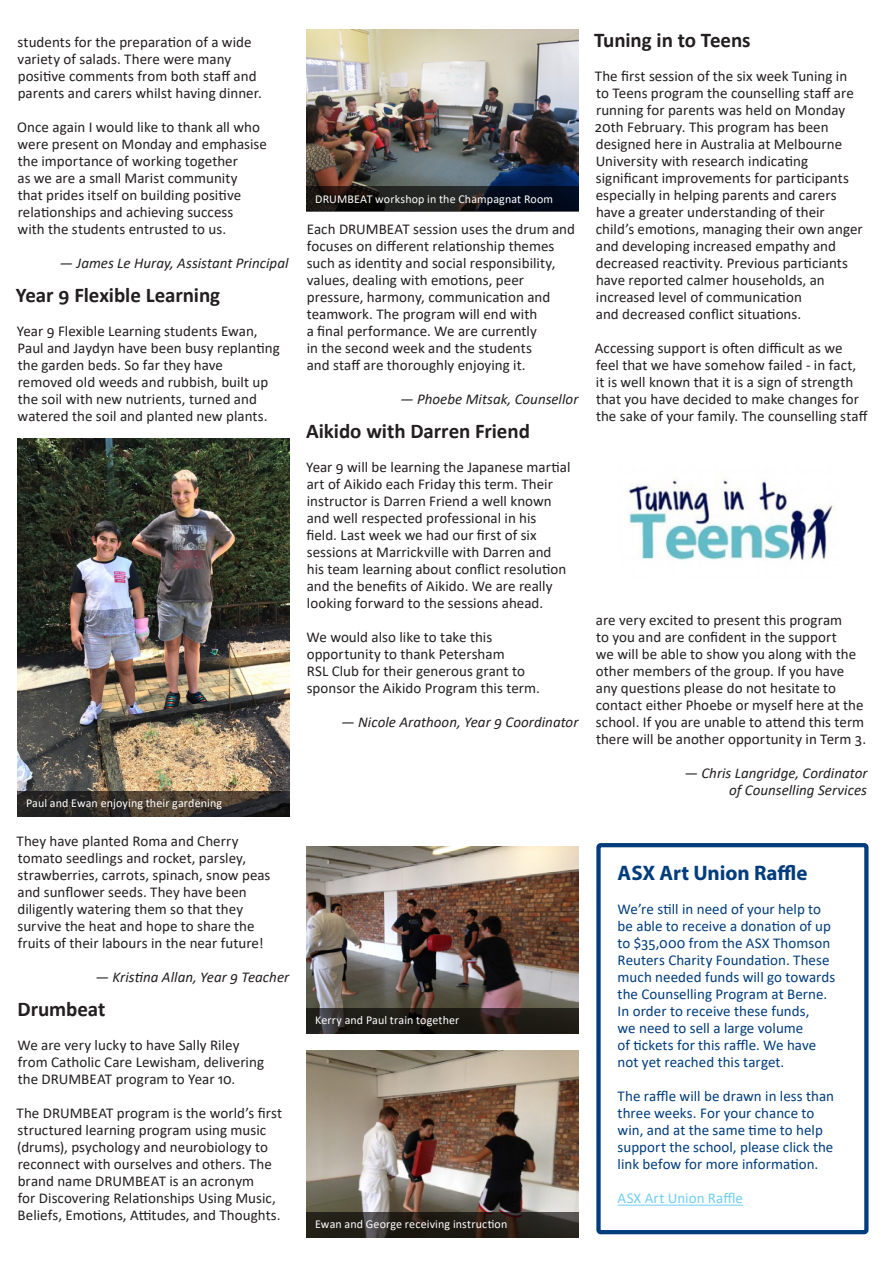
<style>
.page{position:relative;width:893px;height:1263px;background:#fff}
.page>*{position:absolute;margin:0;border:0;box-sizing:border-box;transform-origin:0 0}
.Item_Heading{font:700 21px "Calibri";letter-spacing:-.005em;color:#231f20}
.Item_Heading_SB4{font:700 21px "Myriad Pro";letter-spacing:-.005em;color:#013d7d}
.Body_Text{font:15px/17px "Calibri";color:#231f20}
.Body_Text_SB4{font:15px/17px "Calibri";letter-spacing:.005em;color:#013d7d}
.Item_By-line{font:italic 15px/17px "Calibri";color:#231f20;text-align:right}
.Body_Text_SB4-2{font:15px "Calibri";letter-spacing:.005em;color:#6fcef4}
.Photo_Caption_Text{font:12px "Calibri";letter-spacing:.01em;color:#fff}
</style>
<div class="page">
<img style="left:306px;top:30px;width:272px;height:156px">
<img style="left:306px;top:1050px;width:272px;height:162px">
<img style="left:306px;top:846px;width:272px;height:162px">
<img style="left:17px;top:438px;width:272px;height:353px">
<img style="left:626px;top:480px;width:208px;height:80px">
<hr style="left:618px;top:1205px;width:125px;height:1px;background:#6fcef4">
<div style="left:596px;top:843px;width:272px;height:391px;border:4px solid #013d7d;border-radius:2px"></div>
<svg style="left:306px;top:1212px;width:272px;height:25px;background:#28241d"></svg>
<svg style="left:306px;top:1008px;width:272px;height:25px;background:#221e19"></svg>
<svg style="left:306px;top:186px;width:272px;height:26px;background:#17181d"></svg>
<svg style="left:17px;top:791px;width:272px;height:25px;background:#37312a"></svg>
<p class="Body_Text" style="left:18px;top:33px;width:246px">students for the preparation of a wide variety of salads. There were many positive comments from both staff and parents and carers whilst having dinner.</p>
<p class="Body_Text" style="left:17px;top:118px;width:251px">Once again I would like to thank all who were present on Monday and emphasise the importance of working together<br>as we are a small Marist community<br>that prides itself on building positive relationships and achieving success<br>with the students entrusted to us.</p>
<p class="Item_By-line" style="left:60px;top:254px;width:230px">— James Le Huray, Assistant Principal</p>
<p class="Item_Heading" style="left:16px;top:280px;width:206px">Year 9 Flexible Learning</p>
<p class="Body_Text" style="left:17px;top:322px;width:264px">Year 9 Flexible Learning students Ewan, Paul and Jaydyn have been busy replanting the garden beds. So far they have removed old weeds and rubbish, built up the soil with new nutrients, turned and watered the soil and planted new plants.</p>
<p class="Photo_Caption_Text" style="left:26px;top:795px;width:198px">Paul and Ewan enjoying their gardening</p>
<p class="Body_Text" style="left:17px;top:832px;width:255px">They have planted Roma and Cherry tomato seedlings and rocket, parsley, strawberries, carrots, spinach, snow peas and sunflower seeds. They have been diligently watering them so that they survive the heat and hope to share the fruits of their labours in the near future!</p>
<p class="Item_By-line" style="left:96px;top:968px;width:195px">— Kristina Allan, Year 9 Teacher</p>
<p class="Item_Heading" style="left:17px;top:994px;width:90px">Drumbeat</p>
<p class="Body_Text" style="left:17px;top:1036px;width:248px">We are very lucky to have Sally Riley from Catholic Care Lewisham, delivering the DRUMBEAT program to Year 10.</p>
<p class="Body_Text" style="left:17px;top:1104px;width:267px">The DRUMBEAT program is the world’s first structured learning program using music (drums), psychology and neurobiology to reconnect with ourselves and others. The brand name DRUMBEAT is an acronym<br>for Discovering Relationships Using Music, Beliefs, Emotions, Attitudes, and Thoughts.</p>
<p class="Photo_Caption_Text" style="left:315px;top:190px;width:240px">DRUMBEAT workshop in the Champagnat Room</p>
<p class="Body_Text" style="left:307px;top:220px;width:270px">Each DRUMBEAT session uses the drum and focuses on different relationship themes such as identity and social responsibility, values, dealing with emotions, peer pressure, harmony, communication and teamwork. The program will end with<br>a final performance. We are currently<br>in the second week and the students<br>and staff are thoroughly enjoying it.</p>
<p class="Item_By-line" style="left:400px;top:390px;width:180px">— Phoebe Mitsak, Counsellor</p>
<p class="Item_Heading" style="left:306px;top:416px;width:225px">Aikido with Darren Friend</p>
<p class="Body_Text" style="left:306px;top:458px;width:266px">Year 9 will be learning the Japanese martial art of Aikido each Friday this term. Their instructor is Darren Friend a well known and well respected professional in his<br>field. Last week we had our first of six sessions at Marrickville with Darren and his team learning about conflict resolution and the benefits of Aikido. We are really looking forward to the sessions ahead.</p>
<p class="Body_Text" style="left:306px;top:628px;width:235px">We would also like to take this opportunity to thank Petersham<br>RSL Club for their generous grant to sponsor the Aikido Program this term.</p>
<p class="Item_By-line" style="left:341px;top:713px;width:239px">— Nicole Arathoon, Year 9 Coordinator</p>
<p class="Item_Heading" style="left:594px;top:25px;width:158px">Tuning in to Teens</p>
<p class="Body_Text" style="left:595px;top:67px;width:269px">The first session of the six week Tuning in to Teens program the counselling staff are running for parents was held on Monday 20th February. This program has been designed here in Australia at Melbourne University with research indicating significant improvements for participants especially in helping parents and carers have a greater understanding of their child’s emotions, managing their own anger and developing increased empathy and decreased reactivity. Previous particiants have reported calmer households, an increased level of communication<br>and decreased conflict situations.</p>
<p class="Body_Text" style="left:595px;top:339px;width:274px">Accessing support is often difficult as we feel that we have somehow failed - in fact,<br>it is well known that it is a sign of strength that you have decided to make changes for the sake of your family. The counselling staff</p>
<p class="Body_Text" style="left:596px;top:611px;width:272px">are very excited to present this program<br>to you and are confident in the support<br>we will be able to show you along with the other members of the group. If you have any questions please do not hesitate to contact either Phoebe or myself here at the school. If you are unable to attend this term there will be another opportunity in Term 3.</p>
<p class="Item_By-line" style="left:684px;top:764px;width:185px">— Chris Langridge, Cordinator of Counselling Services</p>
<p class="Photo_Caption_Text" style="left:315px;top:1012px;width:146px">Kerry and Paul train together</p>
<p class="Photo_Caption_Text" style="left:315px;top:1216px;width:194px">Ewan and George receiving instruction</p>
<p class="Item_Heading_SB4" style="left:618px;top:859px;width:191px">ASX Art Union Raffle</p>
<p class="Body_Text_SB4" style="left:618px;top:900px;width:219px">We’re still in need of your help to be able to receive a donation of up to $35,000 from the ASX Thomson<br>Reuters Charity Foundation. These much needed funds will go towards the Counselling Program at Berne.<br>In order to receive these funds,<br>we need to sell a large volume<br>of tickets for this raffle. We have not yet reached this target.</p>
<p class="Body_Text_SB4" style="left:618px;top:1087px;width:218px">The raffle will be drawn in less than three weeks. For your chance to win, and at the same time to help support the school, please click the link befow for more information.</p>
<p class="Body_Text_SB4-2" style="left:618px;top:1188px;width:127px">ASX Art Union Raffle</p>
</div>
